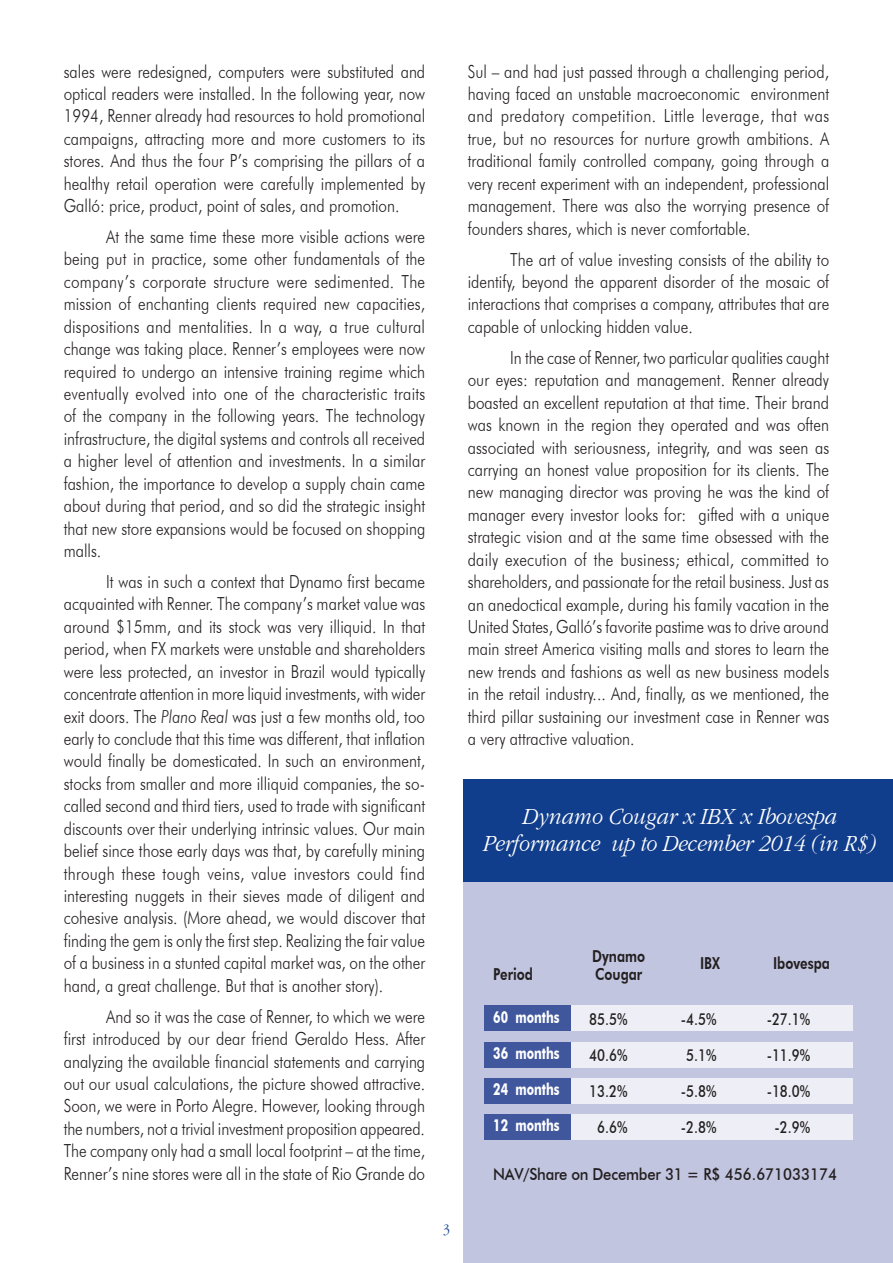
<style>
.page{position:relative;width:893px;height:1263px;background:#fff}
.page>*{position:absolute;margin:0;border:0;box-sizing:border-box;transform-origin:0 0}
.t1{font:italic 24px/27px "Gatineau";letter-spacing:-.01em;color:#fff;text-align:center;scale:.9 1}
.t2{font:300 18px/22.5px "Futura BT";color:#231f20;text-align:justify;scale:.85 1}
.t3{font:500 16.5px "Futura BT";color:#231f20;scale:.8 1}
.t4{font:500 16.5px "Futura BT";color:#231f20;scale:.9 1}
.t5{font:700 16.5px/36px "Futura BT";color:#fff;text-align:justify;scale:.72 1}
.t6{font:800 16.5px "Futura BT";color:#231f20;scale:.8 1}
.t7{font:15px "Gatineau Plain";color:#103d8c;scale:.9 1}
.s1{font-style:italic}
</style>
<div class="page">
<div style="left:463px;top:847px;width:430px;height:416px;background:#c2c5df"></div>
<div style="left:463px;top:779px;width:430px;height:102px;background:#103d8c"></div>
<div style="left:556px;top:1005px;width:297px;height:26px;background:#edeef6"></div>
<div style="left:484px;top:1005px;width:87px;height:26px;background:#40579d"></div>
<div style="left:556px;top:1042px;width:297px;height:25px;background:#edeef6"></div>
<div style="left:484px;top:1042px;width:87px;height:25px;background:#40579d"></div>
<div style="left:556px;top:1078px;width:297px;height:26px;background:#edeef6"></div>
<div style="left:484px;top:1078px;width:87px;height:26px;background:#40579d"></div>
<div style="left:556px;top:1114px;width:297px;height:26px;background:#edeef6"></div>
<div style="left:484px;top:1114px;width:87px;height:26px;background:#40579d"></div>
<p class="t2" style="left:64px;top:60px;width:427px">sales were redesigned, computers were substituted and optical readers were installed. In the following year, now 1994, Renner already had resources to hold promotional campaigns, attracting more and more customers to its stores. And thus the four P’s comprising the pillars of a healthy retail operation were carefully implemented by Galló: price, product, point of sales, and promotion.</p>
<p class="t2" style="left:64px;top:225px;width:427px;text-indent:43px">At the same time these more visible actions were being put in practice, some other fundamentals of the company’s corporate structure were sedimented. The mission of enchanting clients required new capacities, dispositions and mentalities. In a way, a true cultural change was taking place. Renner’s employees were now required to undergo an intensive training regime which eventually evolved into one of the characteristic traits of the company in the following years. The technology infrastructure, the digital systems and controls all received a higher level of attention and investments. In a similar fashion, the importance to develop a supply chain came about during that period, and so did the strategic insight that new store expansions would be focused on shopping malls.</p>
<p class="t2" style="left:64px;top:570px;width:427px;text-indent:43px">It was in such a context that Dynamo first became acquainted with Renner. The company’s market value was around $15mm, and its stock was very illiquid. In that period, when FX markets were unstable and shareholders were less protected, an investor in Brazil would typically concentrate attention in more liquid investments, with wider exit doors. The <span class="s1">Plano Real</span> was just a few months old, too early to conclude that this time was different, that inflation would finally be domesticated. In such an environment, stocks from smaller and more illiquid companies, the so&shy;called second and third tiers, used to trade with significant discounts over their underlying intrinsic values. Our main belief since those early days was that, by carefully mining through these tough veins, value investors could find interesting nuggets in their sieves made of diligent and cohesive analysis. (More ahead, we would discover that finding the gem is only the first step. Realizing the fair value of a business in a stunted capital market was, on the other hand, a great challenge. But that is another story).</p>
<p class="t2" style="left:64px;top:1005px;width:427px;text-indent:43px">And so it was the case of Renner, to which we were first introduced by our dear friend Geraldo Hess. After analyzing the available financial statements and carrying out our usual calculations, the picture showed attractive.<br>Soon, we were in Porto Alegre. However, looking through the numbers, not a trivial investment proposition appeared.<br>The company only had a small local footprint – at the time, Renner’s nine stores were all in the state of Rio Grande do</p>
<p class="t7" style="left:443px;top:1221px;width:9px">3</p>
<p class="t2" style="left:468px;top:60px;width:427px">Sul – and had just passed through a challenging period, having faced an unstable macroeconomic environment and predatory competition. Little leverage, that was true, but no resources for nurture growth ambitions. A traditional family controlled company, going through a very recent experiment with an independent, professional management. There was also the worrying presence of founders shares, which is never comfortable.</p>
<p class="t2" style="left:468px;top:248px;width:427px;text-indent:43px">The art of value investing consists of the ability to identify, beyond the apparent disorder of the mosaic of interactions that comprises a company, attributes that are capable of unlocking hidden value.</p>
<p class="t2" style="left:468px;top:346px;width:427px;text-indent:43px">In the case of Renner, two particular qualities caught our eyes: reputation and management. Renner already boasted an excellent reputation at that time. Their brand was known in the region they operated and was often associated with seriousness, integrity, and was seen as carrying an honest value proposition for its clients. The new managing director was proving he was the kind of manager every investor looks for: gifted with a unique strategic vision and at the same time obsessed with the daily execution of the business; ethical, committed to shareholders, and passionate for the retail business. Just as an anedoctical example, during his family vacation in the United States, Galló’s favorite pastime was to drive around main street America visiting malls and stores to learn the new trends and fashions as well as new business models in the retail industry... And, finally, as we mentioned, the third pillar sustaining our investment case in Renner was a very attractive valuation.</p>
<h1 class="t1" style="left:482px;top:803px;width:438px">Dynamo Cougar x IBX x Ibovespa<br>Performance up to December 2014 (in R$)</h1>
<p class="t6" style="left:592px;top:946px;width:68px">Dynamo</p>
<p class="t6" style="left:700px;top:953px;width:27px">IBX</p>
<p class="t6" style="left:773px;top:953px;width:73px">Ibovespa</p>
<p class="t6" style="left:493px;top:964px;width:51px">Period</p>
<p class="t6" style="left:595px;top:964px;width:61px">Cougar</p>
<p class="t5" style="left:493px;top:999px;width:94px">60 months 36 months 24 months 12 months</p>
<p class="t4" style="left:493px;top:1164px;width:383px">NAV/Share on December 31 = R$ 456.671033174</p>
<p class="t3" style="left:589px;top:1009px;width:49px">85.5%</p>
<p class="t3" style="left:681px;top:1009px;width:46px">-4.5%</p>
<p class="t3" style="left:767px;top:1009px;width:56px">-27.1%</p>
<p class="t3" style="left:589px;top:1045px;width:49px">40.6%</p>
<p class="t3" style="left:686px;top:1045px;width:39px">5.1%</p>
<p class="t3" style="left:767px;top:1045px;width:56px">-11.9%</p>
<p class="t3" style="left:589px;top:1081px;width:49px">13.2%</p>
<p class="t3" style="left:681px;top:1081px;width:46px">-5.8%</p>
<p class="t3" style="left:767px;top:1081px;width:56px">-18.0%</p>
<p class="t3" style="left:597px;top:1117px;width:39px">6.6%</p>
<p class="t3" style="left:681px;top:1117px;width:46px">-2.8%</p>
<p class="t3" style="left:775px;top:1117px;width:46px">-2.9%</p>
</div>
